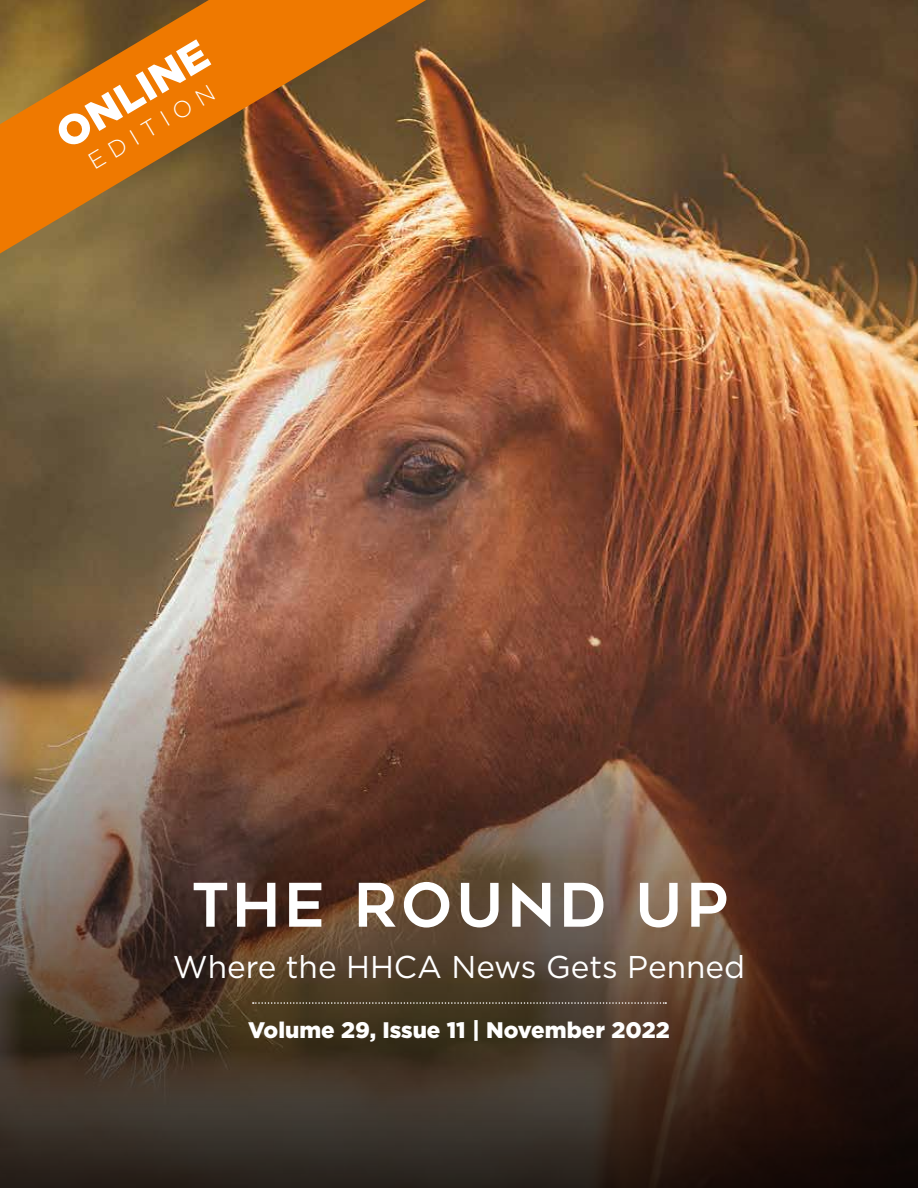
<style>
.page{position:relative;width:918px;height:1188px;background:#fff}
.page>*{position:absolute;margin:0;border:0;box-sizing:border-box;transform-origin:0 0}
.t1{font:60px "Geometos";letter-spacing:.07em;color:#fff}
.t2{font:900 41.7px "Gotham HTF";color:#fff}
.t3{font:31.5px "Gotham HTF";color:#fff}
.t4{font:300 23.25px "Gotham HTF";color:#fff}
.t5{font:900 22.5px "Gotham HTF";color:#fff}
</style>
<div class="page">
<img style="left:0;top:0;width:918px;height:605px">
<img style="left:0;top:605px;width:918px;height:583px">
<svg style="left:253px;top:1002px;width:413px;height:2px"></svg>
<svg style="left:0;top:0;width:426px;height:254px;background:#aa6821"></svg>
<h2 class="t2" style="left:47px;top:117px;width:171px;rotate:-31deg">ONLINE</h2>
<p class="t4" style="left:84px;top:153px;width:144px;rotate:-31deg">EDITION</p>
<h1 class="t1" style="left:191px;top:871px;width:538px">THE ROUND UP</h1>
<h3 class="t3" style="left:173px;top:949px;width:574px">Where the HHCA News Gets Penned</h3>
<p class="t5" style="left:248px;top:1017px;width:423px">Volume 29, Issue 11 | November 2022</p>
</div>
